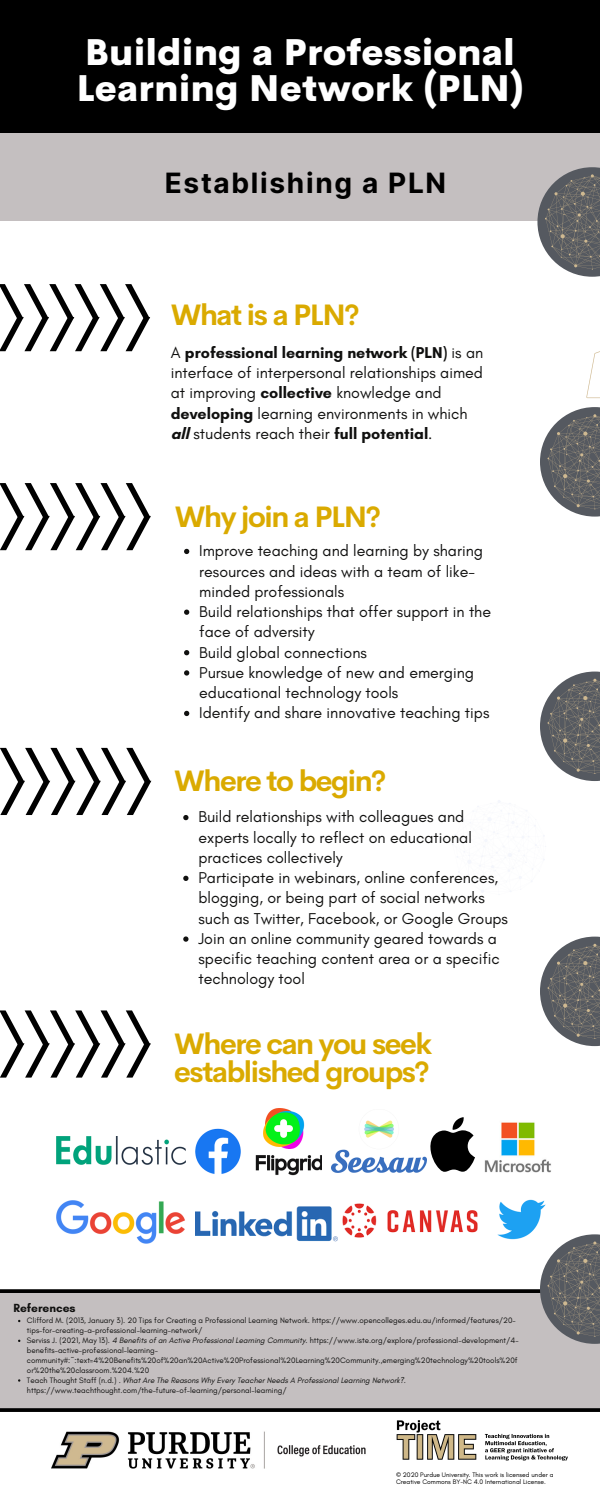
<style>
.page{position:relative;width:600px;height:1500px;background:#c4bfc0}
.page>*{position:absolute;margin:0;border:0;box-sizing:border-box;transform-origin:0 0}
.t1{font:800 36px/36px "Cerebri Sans";letter-spacing:.02em;color:#fff}
.t2{font:700 29px/28.5px "Cerebri Sans";letter-spacing:-.05em;color:#daaa00}
.t3{font:700 28px "Inter";letter-spacing:.06em;color:#000}
.t4{font:16px/20.2px "Glacial Indifference";color:#10100f}
.t5{font:700 12px "Glacial Indifference";color:#10100f}
.t6{font:8px/9.9px "Glacial Indifference";color:#10100f}
.t7{font:6.7px/6.7px "Glacial Indifference";color:#000}
.s1{font-weight:700}
.s2{font-style:italic}
</style>
<div class="page">
<div style="left:0;top:221px;width:600px;height:1069px;background:#fff"></div>
<div style="left:0;top:1410px;width:600px;height:90px;background:#fff"></div>
<img style="left:51px;top:1431px;width:315px;height:38px">
<img style="left:396px;top:1420px;width:171px;height:41px">
<div style="left:0;top:0;width:600px;height:133px;background:#000"></div>
<svg style="left:0;top:483px;width:151px;height:67px"></svg>
<img style="left:264px;top:1108px;width:41px;height:41px">
<img style="left:497px;top:1199px;width:49px;height:41px">
<img style="left:195px;top:1128px;width:46px;height:46px">
<img style="left:57px;top:1201px;width:128px;height:43px">
<img style="left:337px;top:1203px;width:141px;height:38px">
<img style="left:57px;top:1136px;width:129px;height:28px">
<img style="left:332px;top:1120px;width:94px;height:53px">
<img style="left:484px;top:1122px;width:67px;height:51px">
<img style="left:196px;top:1206px;width:141px;height:36px">
<img style="left:255px;top:1155px;width:67px;height:21px">
<svg style="left:430px;top:1117px;width:45px;height:55px"></svg>
<svg style="left:452px;top:800px;width:94px;height:92px"></svg>
<svg style="left:183px;top:815px;width:6px;height:5px"></svg>
<svg style="left:183px;top:876px;width:6px;height:5px"></svg>
<svg style="left:183px;top:936px;width:6px;height:6px"></svg>
<svg style="left:184px;top:549px;width:5px;height:5px"></svg>
<svg style="left:184px;top:610px;width:5px;height:5px"></svg>
<svg style="left:184px;top:650px;width:5px;height:5px"></svg>
<svg style="left:184px;top:670px;width:5px;height:6px"></svg>
<svg style="left:184px;top:711px;width:5px;height:5px"></svg>
<svg style="left:537px;top:167px;width:63px;height:110px"></svg>
<svg style="left:0;top:1289px;width:540px;height:4px;background:#0f0f0f"></svg>
<svg style="left:0;top:1408px;width:600px;height:4px;background:#0c0c0c"></svg>
<svg style="left:0;top:1010px;width:151px;height:68px"></svg>
<svg style="left:0;top:284px;width:150px;height:67px"></svg>
<svg style="left:0;top:748px;width:151px;height:67px"></svg>
<svg style="left:540px;top:351px;width:60px;height:166px"></svg>
<svg style="left:540px;top:672px;width:60px;height:109px"></svg>
<svg style="left:540px;top:937px;width:60px;height:109px"></svg>
<svg style="left:540px;top:1234px;width:60px;height:110px"></svg>
<h1 class="t1" style="left:77px;top:34px;width:448px">Building a Professional<br>Learning Network (PLN)</h1>
<h3 class="t3" style="left:165px;top:166px;width:283px">Establishing a PLN</h3>
<h2 class="t2" style="left:171px;top:301px;width:190px">What is a PLN?</h2>
<p class="t4" style="left:171px;top:342px;width:314px">A <span class="s1">professional learning network (PLN)</span> is an interface of interpersonal relationships aimed at improving <span class="s1">collective</span> knowledge and <span class="s1">developing</span> learning environments in which <span class="s1">all</span> students reach their <span class="s1">full potential</span>.</p>
<h2 class="t2" style="left:175px;top:502px;width:207px">Why join a PLN?</h2>
<p class="t4" style="left:199px;top:541px;width:293px">Improve teaching and learning by sharing resources and ideas with a team of like&shy;minded professionals<br>Build relationships that offer support in the face of adversity<br>Build global connections<br>Pursue knowledge of new and emerging educational technology tools<br>Identify and share innovative teaching tips</p>
<h2 class="t2" style="left:174px;top:767px;width:214px">Where to begin?</h2>
<p class="t4" style="left:198px;top:807px;width:311px">Build relationships with colleagues and experts locally to reflect on educational practices collectively<br>Participate in webinars, online conferences, blogging, or being part of social networks such as Twitter, Facebook, or Google Groups Join an online community geared towards a specific teaching content area or a specific technology tool</p>
<p class="t5" style="left:13px;top:1301px;width:64px">References</p>
<h2 class="t2" style="left:174px;top:1029px;width:259px">Where can you seek established groups?</h2>
<p class="t6" style="left:27px;top:1316px;width:493px">Clifford M. (2013, January 3). 20 Tips for Creating a Professional Learning Network. https://www.opencolleges.edu.au/informed/features/20- tips-for-creating-a-professional-learning-network/<br>Serviss J. (2021, May 13). <span class="s2">4 Benefits of an Active Professional Learning Community</span>. https://www.iste.org/explore/professional-development/4- benefits-active-professional-learning&shy;community#:~:text=4%20Benefits%20of%20an%20Active%20Professional%20Learning%20Community.,emerging%20technology%20tools%20f or%20the%20classroom.%204.%20<br>Teach Thought Staff (n.d.) . <span class="s2">What Are The Reasons Why Every Teacher Needs A Professional Learning Network?</span>. https://www.teachthought.com/the-future-of-learning/personal-learning/</p>
<p class="t7" style="left:396px;top:1471px;width:159px">© 2020 Purdue University. This work is licensed under a<br>Creative Commons BY-NC 4.0 International License.</p>
</div>
